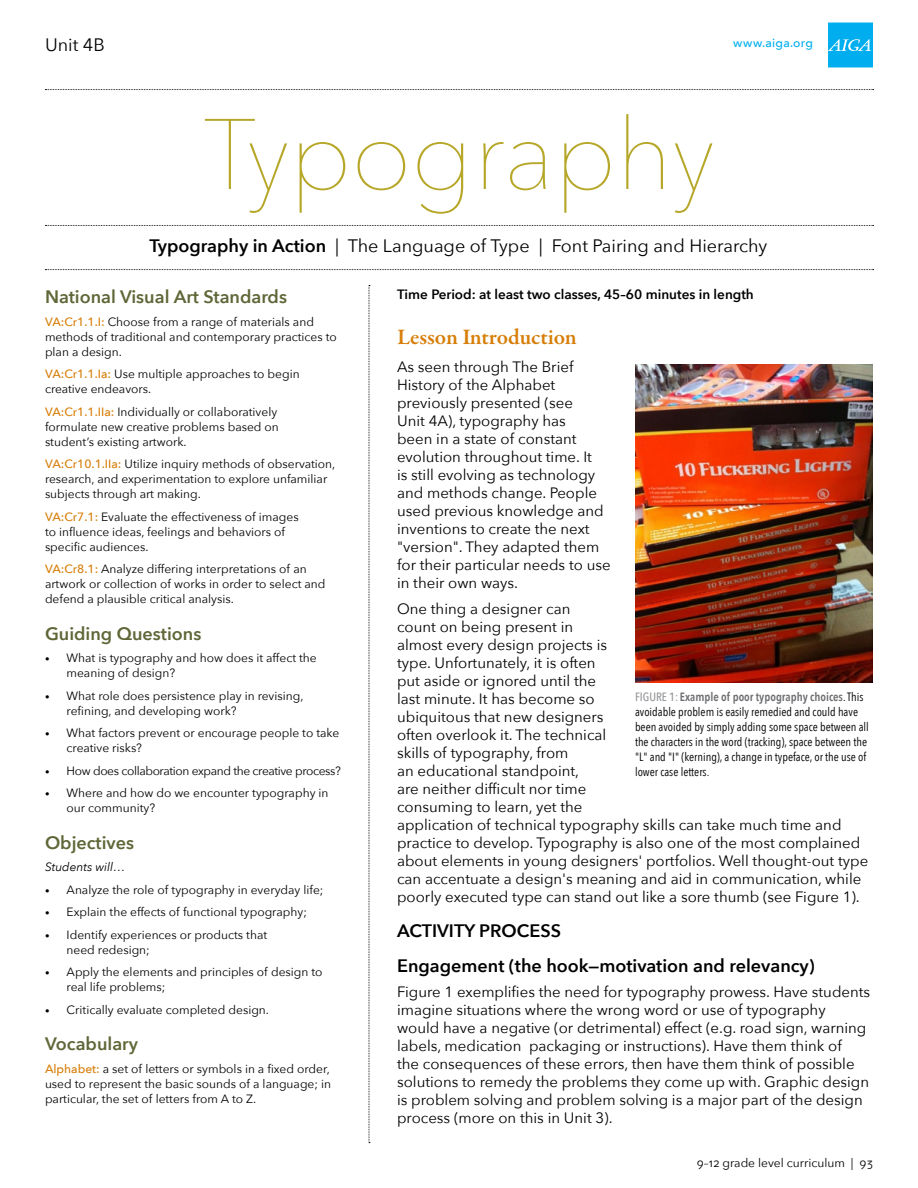
<style>
.page{position:relative;width:918px;height:1188px;background:#fff}
.page>*{position:absolute;margin:0;border:0;box-sizing:border-box;transform-origin:0 0}
.t1{font:200 99px "Avenir Next";color:#b6a728}
.t2{font:600 22.5px "Garamond Premr Pro";letter-spacing:-.005em;color:#d77e08}
.t3{font:18px "Avenir Next";color:#000}
.t4{font:600 18px "Avenir Next";color:#5f6738}
.t5{font:600 18px/35.1px "Avenir Next";color:#000}
.t6{font:15px/18px "Avenir Next";color:#000}
.t7{font:600 13.5px "Avenir Next";color:#000}
.t8{font:12px/15px "Avenir Next";color:#000}
.t9{font:12px/15px "Avenir Next Condensed";color:#000}
.t10{font:12px "Avenir Next";letter-spacing:-.03em;color:#000}
.t11{font:italic 12px "Avenir Next";color:#000}
.t12{font:500 12px "Avenir Next";letter-spacing:.015em;color:#00aeef}
.s1{font-weight:600}
.s2{font-weight:500;color:#d77e08}
.s3{font-size:9px}
.s4{font-weight:500;color:#939598}
.s5{font-weight:600;color:#6d6e71}
</style>
<div class="page">
<svg style="left:45px;top:89px;width:829px;height:1px"></svg>
<svg style="left:45px;top:225px;width:829px;height:1px"></svg>
<svg style="left:45px;top:269px;width:829px;height:1px"></svg>
<svg style="left:369px;top:285px;width:1px;height:858px"></svg>
<div style="left:828px;top:23px;width:45px;height:44px;background:#00aeef"></div>
<svg style="left:828px;top:39px;width:43px;height:12px"></svg>
<img style="left:635px;top:364px;width:238px;height:319px">
<p class="t3" style="left:45px;top:30px;width:61px">Unit 4B</p>
<p class="t12" style="left:733px;top:33px;width:81px">www.aiga.org</p>
<h1 class="t1" style="left:203px;top:71px;width:513px">Typography</h1>
<p class="t3" style="left:149px;top:230px;width:619px"><span class="s1">Typography in Action</span> | The Language of Type | Font Pairing and Hierarchy</p>
<p class="t4" style="left:45px;top:281px;width:244px">National Visual Art Standards</p>
<p class="t8" style="left:45px;top:314px;width:293px"><span class="s2">VA:Cr1.1.I:</span> Choose from a range of materials and methods of traditional and contemporary practices to plan a design.</p>
<p class="t8" style="left:45px;top:366px;width:256px"><span class="s2">VA:Cr1.1.Ia:</span> Use multiple approaches to begin creative endeavors.</p>
<p class="t8" style="left:45px;top:404px;width:235px"><span class="s2">VA:Cr1.1.IIa:</span> Individually or collaboratively formulate new creative problems based on student’s existing artwork.</p>
<p class="t8" style="left:45px;top:456px;width:292px"><span class="s2">VA:Cr10.1.IIa:</span> Utilize inquiry methods of observation, research, and experimentation to explore unfamiliar subjects through art making.</p>
<p class="t8" style="left:45px;top:509px;width:255px"><span class="s2">VA:Cr7.1:</span> Evaluate the effectiveness of images to influence ideas, feelings and behaviors of specific audiences.</p>
<p class="t8" style="left:45px;top:561px;width:282px"><span class="s2">VA:Cr8.1:</span> Analyze differing interpretations of an artwork or collection of works in order to select and defend a plausible critical analysis.</p>
<p class="t4" style="left:45px;top:618px;width:158px">Guiding Questions</p>
<p class="t8" style="left:67px;top:650px;width:252px;text-indent:-22px"><span class="s3">•</span> What is typography and how does it affect the meaning of design?</p>
<p class="t8" style="left:67px;top:688px;width:238px;text-indent:-22px"><span class="s3">•</span> What role does persistence play in revising, refining, and developing work?</p>
<p class="t8" style="left:67px;top:725px;width:274px;text-indent:-22px"><span class="s3">•</span> What factors prevent or encourage people to take creative risks?</p>
<p class="t10" style="left:45px;top:760px;width:297px"><span class="s3">•</span> How does collaboration expand the creative process?</p>
<p class="t8" style="left:67px;top:785px;width:263px;text-indent:-22px"><span class="s3">•</span> Where and how do we encounter typography in our community?</p>
<p class="t4" style="left:45px;top:827px;width:91px">Objectives</p>
<p class="t11" style="left:45px;top:857px;width:82px">Students will…</p>
<p class="t8" style="left:45px;top:882px;width:280px"><span class="s3">•</span> Analyze the role of typography in everyday life;</p>
<p class="t8" style="left:45px;top:904px;width:263px"><span class="s3">•</span> Explain the effects of functional typography;</p>
<p class="t8" style="left:67px;top:927px;width:202px;text-indent:-22px"><span class="s3">•</span> Identify experiences or products that need redesign;</p>
<p class="t8" style="left:67px;top:964px;width:257px;text-indent:-22px"><span class="s3">•</span> Apply the elements and principles of design to real life problems;</p>
<p class="t8" style="left:45px;top:1002px;width:226px"><span class="s3">•</span> Critically evaluate completed design.</p>
<p class="t4" style="left:45px;top:1029px;width:95px">Vocabulary</p>
<p class="t8" style="left:45px;top:1061px;width:288px;text-align:justify"><span class="s2">Alphabet:</span> a set of letters or symbols in a fixed order, used to represent the basic sounds of a language; in particular, the set of letters from A to Z.</p>
<p class="t7" style="left:397px;top:282px;width:358px">Time Period: at least two classes, 45–60 minutes in length</p>
<h2 class="t2" style="left:397px;top:323px;width:181px">Lesson Introduction</h2>
<p class="t6" style="left:397px;top:357px;width:215px">As seen through The Brief<br>History of the Alphabet previously presented (see<br>Unit 4A), typography has<br>been in a state of constant evolution throughout time. It<br>is still evolving as technology and methods change. People used previous knowledge and inventions to create the next "version". They adapted them for their particular needs to use in their own ways.</p>
<p class="t6" style="left:397px;top:599px;width:473px">One thing a designer can<br>count on being present in<br>almost every design projects is<br>type. Unfortunately, it is often<br>put aside or ignored until the<br>last minute. It has become so<br>ubiquitous that new designers<br>often overlook it. The technical<br>skills of typography, from<br>an educational standpoint,<br>are neither difficult nor time<br>consuming to learn, yet the<br>application of technical typography skills can take much time and practice to develop. Typography is also one of the most complained about elements in young designers' portfolios. Well thought-out type can accentuate a design's meaning and aid in communication, while poorly executed type can stand out like a sore thumb (see Figure 1).</p>
<p class="t5" style="left:397px;top:913px;width:419px">ACTIVITY PROCESS<br>Engagement (the hook—motivation and relevancy)</p>
<p class="t6" style="left:397px;top:983px;width:475px">Figure 1 exemplifies the need for typography prowess. Have students imagine situations where the wrong word or use of typography would have a negative (or detrimental) effect (e.g. road sign, warning labels, medication packaging or instructions). Have them think of<br>the consequences of these errors, then have them think of possible solutions to remedy the problems they come up with. Graphic design is problem solving and problem solving is a major part of the design process (more on this in Unit 3).</p>
<p class="t9" style="left:635px;top:689px;width:235px"><span class="s4">FIGURE 1:</span> <span class="s5">Example of poor typography choices</span>. This avoidable problem is easily remedied and could have been avoided by simply adding some space between all the characters in the word (tracking), space between the "L" and "I" (kerning), a change in typeface, or the use of lower case letters.</p>
<p class="t8" style="left:697px;top:1154px;width:178px">9–12 grade level curriculum | 93</p>
</div>
